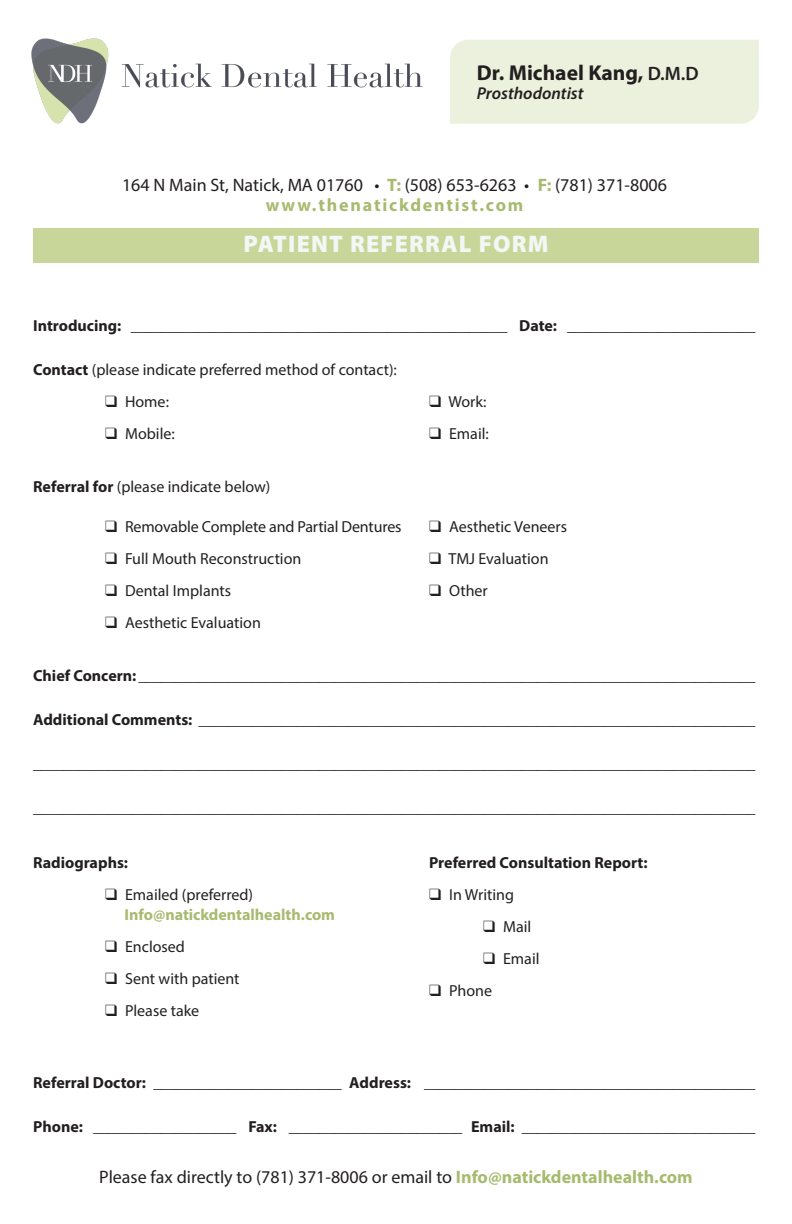
<style>
.page{position:relative;width:792px;height:1224px;background:#fff}
.page>*{position:absolute;margin:0;border:0;box-sizing:border-box;transform-origin:0 0}
.t1{font:900 24px "Myriad Pro";letter-spacing:.05em;color:#f3f7f5}
.t2{font:700 21.6px "Myriad Pro";color:#231f20}
.t3{font:18px/20px "Myriad Pro";color:#231f20;text-align:center}
.t4{font:italic 600 17.2px "Myriad Pro";color:#231f20}
.t5{font:16px "Myriad Pro";color:#231f20}
.t6{font:700 16px/20px "Myriad Pro";color:#a7bb6f}
.t7{font:700 16px "Myriad Pro";color:#231f20}
.s1{font-weight:600;font-size:19.4px}
.s2{font-weight:700;color:#a7bb6f}
.s3{font-weight:700}
.s4{color:#231f20}
.s5{font-weight:400;color:#231f20}
</style>
<div class="page">
<div style="left:450px;top:40px;width:309px;height:84px;background:#ecf1dd"></div>
<img style="left:31px;top:38px;width:392px;height:86px">
<div style="left:33px;top:228px;width:726px;height:35px;background:#c8d799"></div>
<p class="t2" style="left:477px;top:59px;width:223px">Dr. Michael Kang, <span class="s1">D.M.D</span></p>
<p class="t4" style="left:477px;top:83px;width:108px">Prosthodontist</p>
<p class="t3" style="left:122px;top:175px;width:547px">164 N Main St, Natick, MA 01760 • <span class="s2">T:</span> (508) 653-6263 • <span class="s2">F:</span> (781) 371-8006 <span class="s2">www.thenatickdentist.com</span></p>
<p class="t1" style="left:243px;top:228px;width:307px">PATIENT REFERRAL FORM</p>
<p class="t5" style="left:33px;top:316px;width:724px"><span class="s3">Introducing:</span> __________________________________________________ <span class="s3">Date:</span> _________________________</p>
<p class="t5" style="left:33px;top:360px;width:365px"><span class="s3">Contact</span> (please indicate preferred method of contact):</p>
<p class="t5" style="left:105px;top:392px;width:65px">❑ Home:</p>
<p class="t5" style="left:429px;top:392px;width:59px">❑ Work:</p>
<p class="t5" style="left:105px;top:424px;width:71px">❑ Mobile:</p>
<p class="t5" style="left:429px;top:424px;width:61px">❑ Email:</p>
<p class="t5" style="left:33px;top:477px;width:239px"><span class="s3">Referral for</span> (please indicate below)</p>
<p class="t5" style="left:105px;top:517px;width:298px">❑ Removable Complete and Partial Dentures</p>
<p class="t5" style="left:429px;top:517px;width:140px">❑ Aesthetic Veneers</p>
<p class="t5" style="left:105px;top:549px;width:198px">❑ Full Mouth Reconstruction</p>
<p class="t5" style="left:429px;top:549px;width:121px">❑ TMJ Evaluation</p>
<p class="t5" style="left:105px;top:581px;width:128px">❑ Dental Implants</p>
<p class="t5" style="left:429px;top:581px;width:60px">❑ Other</p>
<p class="t5" style="left:105px;top:613px;width:157px">❑ Aesthetic Evaluation</p>
<p class="t5" style="left:33px;top:666px;width:724px"><span class="s3">Chief Concern:</span>__________________________________________________________________________________</p>
<p class="t5" style="left:33px;top:710px;width:724px"><span class="s3">Additional Comments:</span> __________________________________________________________________________</p>
<p class="t5" style="left:33px;top:754px;width:724px">________________________________________________________________________________________________</p>
<p class="t5" style="left:33px;top:798px;width:724px">________________________________________________________________________________________________</p>
<p class="t7" style="left:33px;top:853px;width:97px">Radiographs:</p>
<p class="t6" style="left:125px;top:884px;width:212px;text-indent:-19px"><span class="s4">❑</span> <span class="s5">Emailed (preferred)<br></span>Info@natickdentalhealth.com</p>
<p class="t5" style="left:105px;top:937px;width:81px">❑ Enclosed</p>
<p class="t5" style="left:105px;top:969px;width:136px">❑ Sent with patient</p>
<p class="t5" style="left:105px;top:1001px;width:96px">❑ Please take</p>
<p class="t7" style="left:429px;top:853px;width:220px">Preferred Consultation Report:</p>
<p class="t5" style="left:429px;top:885px;width:86px">❑ In Writing</p>
<p class="t5" style="left:483px;top:917px;width:50px">❑ Mail</p>
<p class="t5" style="left:483px;top:949px;width:58px">❑ Email</p>
<p class="t5" style="left:429px;top:981px;width:64px">❑ Phone</p>
<p class="t5" style="left:33px;top:1073px;width:724px"><span class="s3">Referral Doctor:</span> _________________________ <span class="s3">Address:</span> ____________________________________________</p>
<p class="t5" style="left:33px;top:1117px;width:724px"><span class="s3">Phone:</span> ___________________ <span class="s3">Fax:</span> _______________________ <span class="s3">Email:</span> _______________________________</p>
<p class="t3" style="left:99px;top:1167px;width:595px">Please fax directly to (781) 371-8006 or email to <span class="s2">Info@natickdentalhealth.com</span></p>
</div>
